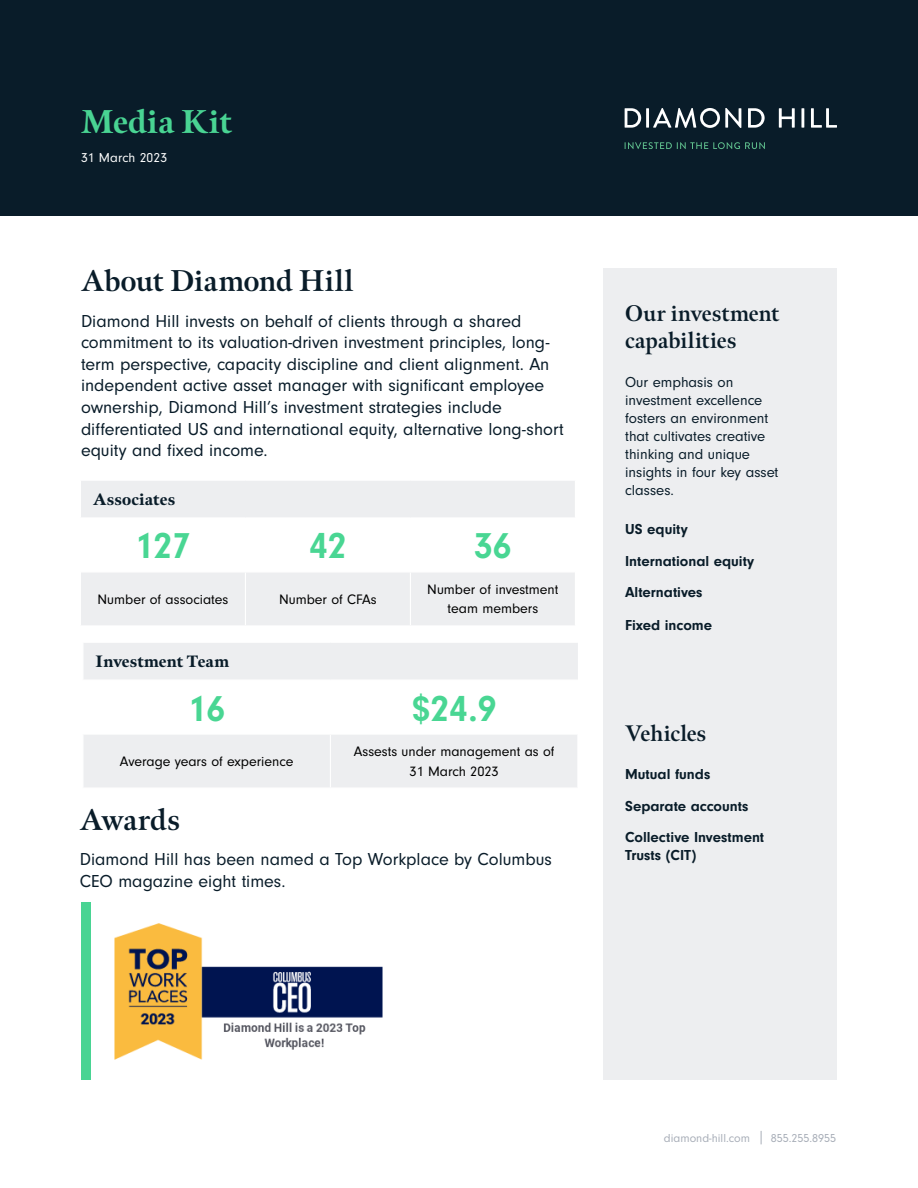
<style>
.page{position:relative;width:918px;height:1188px;background:#fff}
.page>*{position:absolute;margin:0;border:0;box-sizing:border-box;transform-origin:0 0}
.t1{font:700 37.5px "Neuzeit Gro";color:#49d693}
.Page_Header{font:800 33px "Meno Display";letter-spacing:.005em;color:#49d493}
.Subhead_Bold{font:700 30px "Meno Display";color:#091c29}
.Subhead_Bold-2{font:700 22.5px/27px "Meno Display";letter-spacing:.005em;color:#091c29}
.Body_copy{font:18px/21.6px "Neuzeit Gro";color:#091c29}
.Subhead_Bold-3{font:900 16.5px "Meno Display";letter-spacing:.01em;color:#091c29}
.Body_copy-2{font:15px/18px "Neuzeit Gro";color:#091c29}
.Body_copy-3{font:700 15px/18px "Neuzeit Gro";color:#091c29}
.Body_copy-4{font:14.25px/19.5px "Neuzeit Gro";color:#000;text-align:center}
.Page_Header-2{font:13.5px "Neuzeit Gro";letter-spacing:.01em;color:#fff}
.t2{font:12px "Neuzeit Gro";color:#a8aeb8}
</style>
<div class="page">
<div style="left:0;top:0;width:918px;height:216px;background:#091c29"></div>
<svg style="left:625px;top:108px;width:16px;height:20px"></svg>
<hr style="left:646px;top:108px;width:3px;height:20px;background:#fff">
<svg style="left:653px;top:108px;width:88px;height:20px"></svg>
<svg style="left:748px;top:108px;width:17px;height:20px"></svg>
<svg style="left:779px;top:108px;width:16px;height:20px"></svg>
<hr style="left:801px;top:108px;width:3px;height:20px;background:#fff">
<svg style="left:811px;top:108px;width:26px;height:20px"></svg>
<svg style="left:625px;top:142px;width:140px;height:7px"></svg>
<svg style="left:761px;top:1131px;width:1px;height:13px"></svg>
<div style="left:603px;top:269px;width:234px;height:811px;background:#edeef0"></div>
<svg style="left:81px;top:481px;width:494px;height:144px;fill:#edeef0"></svg>
<hr style="left:245px;top:519px;width:1px;height:52px;background:#fff">
<hr style="left:410px;top:519px;width:1px;height:52px;background:#fff">
<hr style="left:245px;top:573px;width:1px;height:52px;background:#fff">
<hr style="left:410px;top:573px;width:1px;height:52px;background:#fff">
<hr style="left:81px;top:571px;width:164px;height:2px;background:#fff">
<hr style="left:245px;top:571px;width:165px;height:2px;background:#fff">
<hr style="left:410px;top:571px;width:165px;height:2px;background:#fff">
<hr style="left:80px;top:517px;width:165px;height:2px;background:#fff">
<hr style="left:245px;top:517px;width:165px;height:2px;background:#fff">
<hr style="left:410px;top:517px;width:166px;height:2px;background:#fff">
<svg style="left:84px;top:643px;width:494px;height:144px;fill:#edeef0"></svg>
<hr style="left:82px;top:734px;width:248px;height:1px;background:#fff">
<hr style="left:330px;top:734px;width:248px;height:1px;background:#fff">
<hr style="left:330px;top:735px;width:1px;height:53px;background:#fff">
<hr style="left:577px;top:735px;width:1px;height:53px;background:#fff">
<hr style="left:82px;top:680px;width:248px;height:1px;background:#fff">
<hr style="left:330px;top:680px;width:248px;height:1px;background:#fff">
<img style="left:114px;top:923px;width:269px;height:137px">
<div style="left:81px;top:903px;width:9px;height:177px;background:#49d493"></div>
<p class="Page_Header" style="left:81px;top:101px;width:153px">Media Kit</p>
<p class="Page_Header-2" style="left:81px;top:150px;width:88px">31 March 2023</p>
<p class="Subhead_Bold" style="left:81px;top:262px;width:274px">About Diamond Hill</p>
<p class="Body_copy" style="left:81px;top:310px;width:484px">Diamond Hill invests on behalf of clients through a shared commitment to its valuation-driven investment principles, long&shy;term perspective, capacity discipline and client alignment. An independent active asset manager with significant employee ownership, Diamond Hill’s investment strategies include differentiated US and international equity, alternative long-short equity and fixed income.</p>
<p class="Subhead_Bold-2" style="left:625px;top:300px;width:156px">Our investment capabilities</p>
<p class="Body_copy-2" style="left:625px;top:373px;width:155px">Our emphasis on investment excellence fosters an environment that cultivates creative thinking and unique insights in four key asset classes.</p>
<p class="Body_copy-3" style="left:625px;top:520px;width:64px">US equity</p>
<p class="Body_copy-3" style="left:625px;top:552px;width:131px">International equity</p>
<p class="Body_copy-3" style="left:625px;top:583px;width:79px">Alternatives</p>
<p class="Body_copy-3" style="left:625px;top:617px;width:88px">Fixed income</p>
<p class="Subhead_Bold-3" style="left:93px;top:489px;width:83px">Associates</p>
<p class="t1" style="left:135px;top:525px;width:58px">127</p>
<p class="t1" style="left:309px;top:525px;width:39px">42</p>
<p class="t1" style="left:474px;top:525px;width:39px">36</p>
<p class="Body_copy-4" style="left:98px;top:590px;width:132px">Number of associates</p>
<p class="Body_copy-4" style="left:279px;top:590px;width:99px">Number of CFAs</p>
<p class="Body_copy-4" style="left:427px;top:580px;width:133px">Number of investment team members</p>
<p class="Subhead_Bold-3" style="left:96px;top:651px;width:135px">Investment Team</p>
<p class="t1" style="left:188px;top:687px;width:39px">16</p>
<p class="t1" style="left:412px;top:687px;width:86px">$24.9</p>
<p class="Body_copy-4" style="left:120px;top:752px;width:175px">Average years of experience</p>
<p class="Body_copy-4" style="left:354px;top:742px;width:202px">Assests under management as of<br>31 March 2023</p>
<p class="Subhead_Bold" style="left:80px;top:801px;width:102px">Awards</p>
<p class="Body_copy" style="left:80px;top:849px;width:474px">Diamond Hill has been named a Top Workplace by Columbus<br>CEO magazine eight times.</p>
<p class="Subhead_Bold-2" style="left:625px;top:720px;width:83px">Vehicles</p>
<p class="Body_copy-3" style="left:625px;top:766px;width:87px">Mutual funds</p>
<p class="Body_copy-3" style="left:625px;top:797px;width:125px">Separate accounts</p>
<p class="Body_copy-3" style="left:625px;top:829px;width:141px">Collective Investment<br>Trusts (CIT)</p>
<p class="t2" style="left:664px;top:1131px;width:88px">diamond-hill.com</p>
<p class="t2" style="left:771px;top:1131px;width:67px">855.255.8955</p>
</div>
